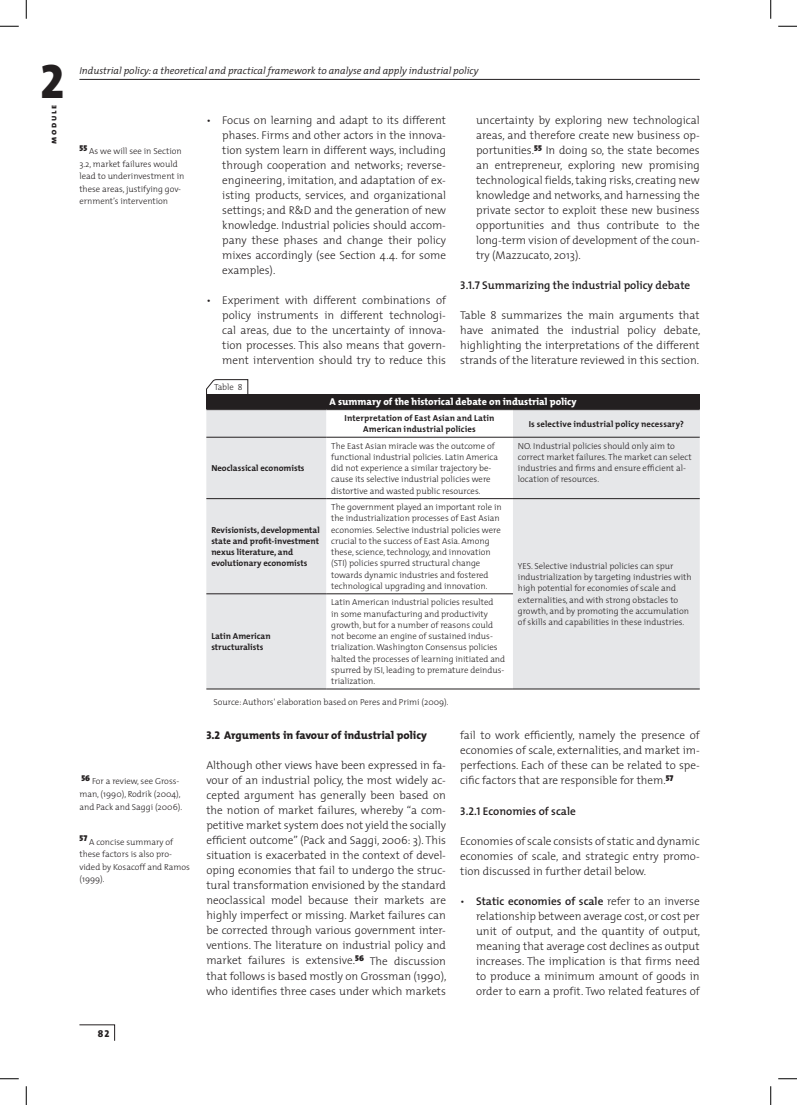
<style>
.page{position:relative;width:797px;height:1105px;background:#fff}
.page>*{position:absolute;margin:0;border:0;box-sizing:border-box;transform-origin:0 0}
.t1{font:48.75px "The Mix Extra Bold Caps";color:#231f20}
.t2{font:300 11.25px/15px "The Mix";color:#231f20;text-align:justify}
.t3{font:600 11.25px "The Mix";color:#231f20}
.t4{font:800 11.25px "The Mix";color:#231f20}
.t5{font:italic 300 10px "The Mix";color:#231f20}
.t6{font:800 10px "The Mix";color:#fff}
.t7{font:10px "The Mix Extra Bold Caps";color:#231f20}
.t8{font:300 8.75px/11.2px "The Mix";color:#231f20}
.t9{font:700 8.75px/11.2px "The Mix";color:#231f20}
.t10{font:8.75px "The Mix Extra Bold Caps";letter-spacing:.2em;color:#231f20}
.s1{font-family:"The Mix Semi Bold Caps";font-weight:400}
.s2{font-family:"The Mix Light Caps";font-weight:400}
.s3{font-family:"The Mix Extra Bold Caps";font-weight:400}
.s4{font-weight:600}
</style>
<div class="page">
<hr style="left:79px;top:79px;width:620px;height:1px;background:#231f20">
<svg style="left:79px;top:1024px;width:36px;height:17px"></svg>
<svg style="left:206px;top:379px;width:42px;height:15px"></svg>
<div style="left:206px;top:394px;width:493px;height:15px;background:#231f20"></div>
<div style="left:206px;top:410px;width:120px;height:279px;background:#e6e7e9"></div>
<div style="left:513px;top:410px;width:186px;height:27px;background:#e6e7e9"></div>
<div style="left:513px;top:438px;width:186px;height:251px;background:#e6e7e9"></div>
<hr style="left:206px;top:409px;width:120px;height:1px;background:#231f20">
<hr style="left:206px;top:437px;width:120px;height:1px;background:#231f20">
<hr style="left:206px;top:498px;width:120px;height:1px;background:#231f20">
<hr style="left:206px;top:594px;width:120px;height:1px;background:#231f20">
<hr style="left:206px;top:689px;width:120px;height:1px;background:#231f20">
<hr style="left:326px;top:409px;width:187px;height:1px;background:#231f20">
<hr style="left:326px;top:437px;width:187px;height:1px;background:#231f20">
<hr style="left:326px;top:498px;width:187px;height:1px;background:#231f20">
<hr style="left:326px;top:594px;width:187px;height:1px;background:#231f20">
<hr style="left:326px;top:689px;width:187px;height:1px;background:#231f20">
<hr style="left:513px;top:409px;width:186px;height:1px;background:#231f20">
<hr style="left:513px;top:437px;width:186px;height:1px;background:#231f20">
<hr style="left:513px;top:498px;width:186px;height:1px;background:#231f20">
<hr style="left:513px;top:689px;width:186px;height:1px;background:#231f20">
<svg style="left:0;top:25px;width:19px;height:2px"></svg>
<svg style="left:778px;top:25px;width:19px;height:2px"></svg>
<svg style="left:0;top:1078px;width:19px;height:1px"></svg>
<svg style="left:778px;top:1078px;width:19px;height:1px"></svg>
<svg style="left:25px;top:0;width:2px;height:19px"></svg>
<svg style="left:25px;top:1086px;width:2px;height:19px"></svg>
<svg style="left:770px;top:0;width:1px;height:19px"></svg>
<svg style="left:770px;top:1086px;width:1px;height:19px"></svg>
<h1 class="t1" style="left:40px;top:40px;width:26px">2</h1>
<p class="t10" style="left:46px;top:144px;width:41px;rotate:-90deg">module</p>
<p class="t5" style="left:79px;top:62px;width:400px">Industrial policy: a theoretical and practical framework to analyse and apply industrial policy</p>
<p class="t8" style="left:79px;top:145px;width:106px;line-height:12.5px"><sup>55</sup> As we will see in Section<br>3.2, market failures would lead to underinvestment in these areas, justifying gov&shy;ernment’s intervention</p>
<p class="t8" style="left:79px;top:775px;width:104px;line-height:12.5px"><sup>56</sup> For a review, see Gross&shy;man, (1990), Rodrik (2004), and Pack and Saggi (2006).</p>
<p class="t8" style="left:79px;top:835px;width:112px;line-height:12.5px"><sup>57</sup> A concise summary of these factors is also pro&shy;vided by Kosacoff and Ramos (1999).</p>
<p class="t7" style="left:98px;top:1025px;width:13px">82</p>
<p class="t2" style="left:476px;top:113px;width:225px">uncertainty by exploring new technological areas, and therefore create new business op&shy;portunities.<sup>55</sup> In doing so, the state becomes an entrepreneur, exploring new promising technological fields, taking risks, creating new knowledge and networks, and harnessing the private sector to exploit these new business opportunities and thus contribute to the long-term vision of development of the coun&shy;try (Mazzucato, 2013).</p>
<p class="t3" style="left:460px;top:276px;width:231px"><span class="s1">3.1.7</span> Summarizing the industrial policy debate</p>
<p class="t2" style="left:460px;top:308px;width:242px">Table 8 summarizes the main arguments that have animated the industrial policy debate, highlighting the interpretations of the different strands of the literature reviewed in this section.</p>
<p class="t6" style="left:329px;top:393px;width:248px">A summary of the historical debate on industrial policy</p>
<p class="t2" style="left:222px;top:113px;width:225px;text-indent:-16px">• Focus on learning and adapt to its different phases. Firms and other actors in the innova&shy;tion system learn in different ways, including through cooperation and networks; reverse&shy;engineering, imitation, and adaptation of ex&shy;isting products, services, and organizational settings; and R&amp;D and the generation of new knowledge. Industrial policies should accom&shy;pany these phases and change their policy mixes accordingly (see Section 4.4. for some examples).</p>
<p class="t2" style="left:222px;top:293px;width:225px;text-indent:-16px">• Experiment with different combinations of policy instruments in different technologi&shy;cal areas, due to the uncertainty of innova&shy;tion processes. This also means that govern&shy;ment intervention should try to reduce this</p>
<p class="t8" style="left:214px;top:381px;width:30px">Table <span class="s2">8</span></p>
<p class="t9" style="left:211px;top:462px;width:95px">Neoclassical economists</p>
<p class="t9" style="left:344px;top:412px;width:151px;text-align:center">Interpretation of East Asian and Latin<br>American industrial policies</p>
<p class="t9" style="left:528px;top:418px;width:157px">Is selective industrial policy necessary?</p>
<p class="t8" style="left:331px;top:440px;width:168px">The East Asian miracle was the outcome of functional industrial policies. Latin America did not experience a similar trajectory be&shy;cause its selective industrial policies were distortive and wasted public resources.</p>
<p class="t8" style="left:518px;top:440px;width:175px">NO. Industrial policies should only aim to correct market failures. The market can select industries and firms and ensure efficient al&shy;location of resources.</p>
<p class="t8" style="left:331px;top:501px;width:172px">The government played an important role in the industrialization processes of East Asian economies. Selective industrial policies were crucial to the success of East Asia. Among these, science, technology, and innovation (STI) policies spurred structural change towards dynamic industries and fostered technological upgrading and innovation.</p>
<p class="t9" style="left:211px;top:524px;width:110px">Revisionists, developmental state and profit-investment nexus literature, and evolutionary economists</p>
<p class="t8" style="left:518px;top:560px;width:175px">YES. Selective industrial policies can spur industrialization by targeting industries with high potential for economies of scale and externalities, and with strong obstacles to growth, and by promoting the accumulation of skills and capabilities in these industries.</p>
<p class="t8" style="left:331px;top:596px;width:175px">Latin American industrial policies resulted<br>in some manufacturing and productivity growth, but for a number of reasons could not become an engine of sustained indus&shy;trialization. Washington Consensus policies halted the processes of learning initiated and spurred by ISI, leading to premature deindus&shy;trialization.</p>
<p class="t8" style="left:213px;top:696px;width:237px">Source: Authors' elaboration based on Peres and Primi (2009).</p>
<p class="t4" style="left:206px;top:726px;width:222px"><span class="s3">3.2</span> Arguments in favour of industrial policy</p>
<p class="t2" style="left:206px;top:758px;width:242px">Although other views have been expressed in fa&shy;vour of an industrial policy, the most widely ac&shy;cepted argument has generally been based on the notion of market failures, whereby “a com&shy;petitive market system does not yield the socially efficient outcome” (Pack and Saggi, 2006: 3). This situation is exacerbated in the context of devel&shy;oping economies that fail to undergo the struc&shy;tural transformation envisioned by the standard neoclassical model because their markets are highly imperfect or missing. Market failures can be corrected through various government inter&shy;ventions. The literature on industrial policy and market failures is extensive.<sup>56</sup> The discussion that follows is based mostly on Grossman (1990), who identifies three cases under which markets</p>
<p class="t9" style="left:211px;top:630px;width:61px">Latin American structuralists</p>
<p class="t2" style="left:460px;top:728px;width:241px">fail to work efficiently, namely the presence of economies of scale, externalities, and market im&shy;perfections. Each of these can be related to spe&shy;cific factors that are responsible for them.<sup>57</sup></p>
<p class="t3" style="left:460px;top:801px;width:117px"><span class="s1">3.2.1</span> Economies of scale</p>
<p class="t2" style="left:460px;top:833px;width:241px">Economies of scale consists of static and dynamic economies of scale, and strategic entry promo&shy;tion discussed in further detail below.</p>
<p class="t2" style="left:476px;top:893px;width:226px;text-indent:-16px">• <span class="s4">Static economies of scale</span> refer to an inverse relationship between average cost, or cost per unit of output, and the quantity of output, meaning that average cost declines as output increases. The implication is that firms need to produce a minimum amount of goods in order to earn a profit. Two related features of</p>
</div>
